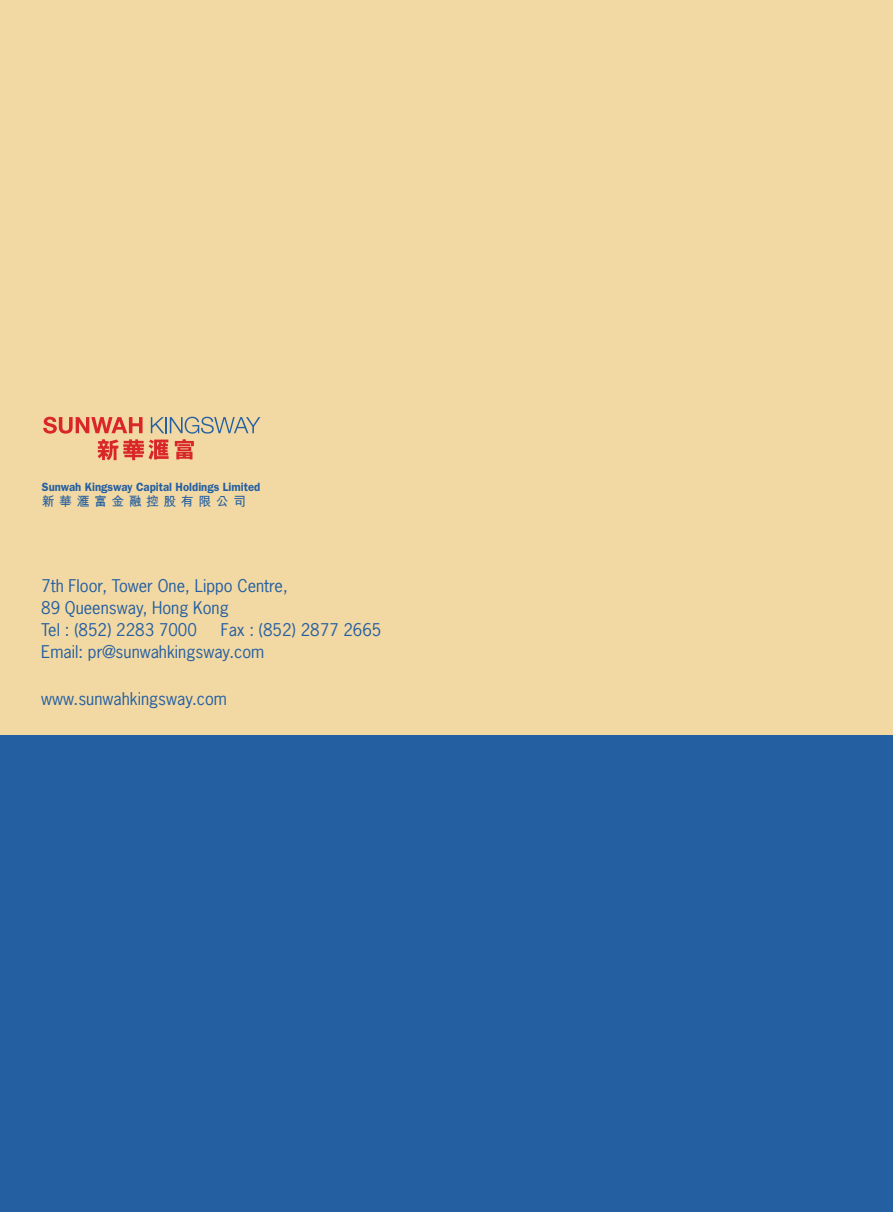
<style>
.page{position:relative;width:893px;height:1212px;background:#fff}
.page>*{position:absolute;margin:0;border:0;box-sizing:border-box;transform-origin:0 0}
.t1{font:16.5px/21.8px "News Gothic Std";color:#245fa1}
.t2{font:700 12.9px "M Hei HK";letter-spacing:.35em;color:#245fa1}
.t3{font:600 12px "Franklin Gothic";color:#245fa1;scale:.95 1}
</style>
<div class="page">
<div style="left:0;top:0;width:893px;height:740px;background:#f2d8a3"></div>
<div style="left:0;top:736px;width:893px;height:476px;background:#245fa1"></div>
<svg style="left:43px;top:417px;width:217px;height:43px"></svg>
<p class="t3" style="left:42px;top:479px;width:231px">Sunwah Kingsway Capital Holdings Limited</p>
<p class="t2" style="left:42px;top:492px;width:206px">新華滙富金融控股有限公司</p>
<p class="t1" style="left:41px;top:575px;width:248px">7th Floor, Tower One, Lippo Centre,<br>89 Queensway, Hong Kong<br>Tel : (852) 2283 7000</p>
<p class="t1" style="left:41px;top:619px;width:342px;text-indent:180px">Fax : (852) 2877 2665<br>Email: pr@sunwahkingsway.com</p>
<p class="t1" style="left:41px;top:688px;width:187px">www.sunwahkingsway.com</p>
</div>
